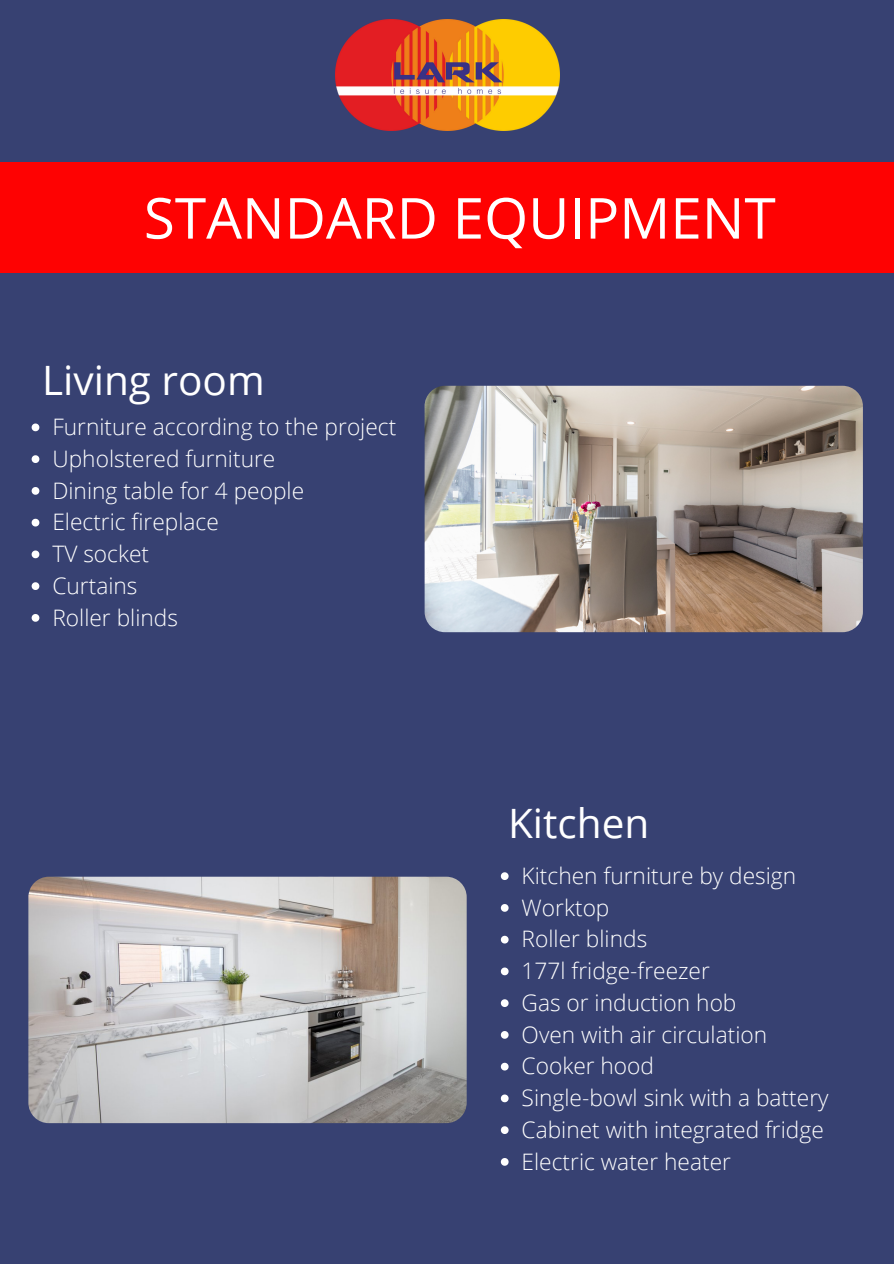
<style>
.page{position:relative;width:894px;height:1264px;background:#fff}
.page>*{position:absolute;margin:0;border:0;box-sizing:border-box;transform-origin:0 0}
.t1{font:56.55px "Open Sans";color:#fff}
.t2{font:40.5px "Open Sans";color:#fff}
.t3{font:300 22.65px "Open Sans";color:#fff}
</style>
<div class="page">
<div style="left:0;top:0;width:893px;height:1263px;background:#374172"></div>
<img style="left:28px;top:876px;width:438px;height:247px;border-radius:20px">
<svg style="left:32px;top:423px;width:7px;height:8px"></svg>
<svg style="left:32px;top:455px;width:7px;height:8px"></svg>
<svg style="left:32px;top:487px;width:7px;height:8px"></svg>
<svg style="left:32px;top:519px;width:7px;height:7px"></svg>
<svg style="left:32px;top:550px;width:7px;height:8px"></svg>
<svg style="left:32px;top:582px;width:7px;height:8px"></svg>
<svg style="left:32px;top:614px;width:7px;height:7px"></svg>
<svg style="left:500px;top:872px;width:8px;height:8px"></svg>
<svg style="left:500px;top:904px;width:8px;height:7px"></svg>
<svg style="left:500px;top:935px;width:8px;height:8px"></svg>
<svg style="left:500px;top:967px;width:8px;height:8px"></svg>
<svg style="left:500px;top:999px;width:8px;height:8px"></svg>
<svg style="left:500px;top:1031px;width:8px;height:7px"></svg>
<svg style="left:500px;top:1062px;width:8px;height:8px"></svg>
<svg style="left:500px;top:1094px;width:8px;height:8px"></svg>
<svg style="left:500px;top:1126px;width:8px;height:7px"></svg>
<svg style="left:500px;top:1158px;width:8px;height:7px"></svg>
<img style="left:424px;top:386px;width:438px;height:246px;border-radius:20px">
<div style="left:0;top:162px;width:893px;height:110px;background:#fe0202"></div>
<img style="left:335px;top:19px;width:224px;height:112px">
<p class="t1" style="left:144px;top:178px;width:633px">STANDARD EQUIPMENT</p>
<p class="t2" style="left:42px;top:351px;width:224px">Living room</p>
<p class="t3" style="left:52px;top:411px;width:345px">Furniture according to the project</p>
<p class="t3" style="left:52px;top:442px;width:224px">Upholstered furniture</p>
<p class="t3" style="left:52px;top:474px;width:253px">Dining table for 4 people</p>
<p class="t3" style="left:52px;top:506px;width:168px">Electric fireplace</p>
<p class="t3" style="left:52px;top:538px;width:98px">TV socket</p>
<p class="t3" style="left:52px;top:569px;width:87px">Curtains</p>
<p class="t3" style="left:52px;top:601px;width:127px">Roller blinds</p>
<p class="t2" style="left:508px;top:794px;width:142px">Kitchen</p>
<p class="t3" style="left:521px;top:859px;width:276px">Kitchen furniture by design</p>
<p class="t3" style="left:521px;top:891px;width:89px">Worktop</p>
<p class="t3" style="left:521px;top:923px;width:127px">Roller blinds</p>
<p class="t3" style="left:521px;top:954px;width:190px">177l fridge-freezer</p>
<p class="t3" style="left:521px;top:986px;width:216px">Gas or induction hob</p>
<p class="t3" style="left:521px;top:1018px;width:247px">Oven with air circulation</p>
<p class="t3" style="left:521px;top:1050px;width:134px">Cooker hood</p>
<p class="t3" style="left:521px;top:1081px;width:308px">Single-bowl sink with a battery</p>
<p class="t3" style="left:521px;top:1113px;width:303px">Cabinet with integrated fridge</p>
<p class="t3" style="left:521px;top:1145px;width:211px">Electric water heater</p>
</div>
